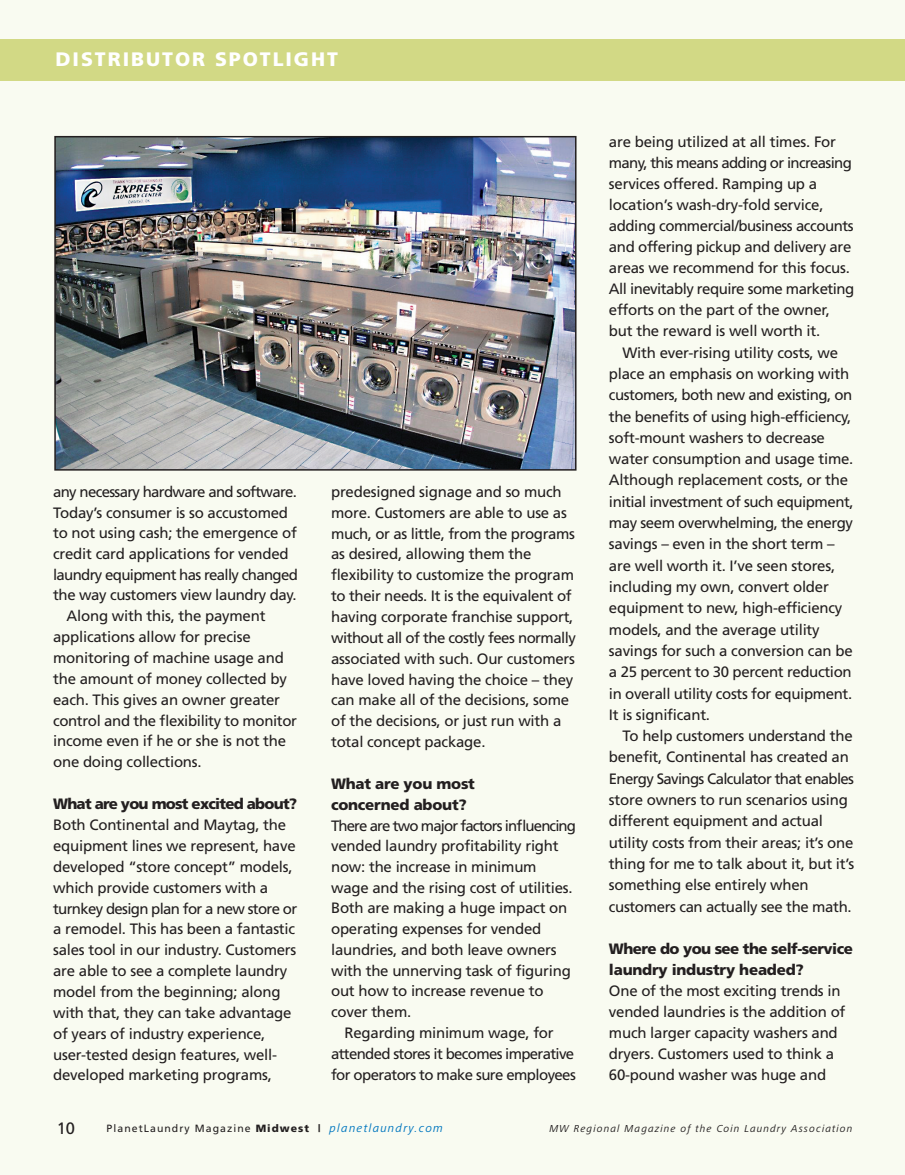
<style>
.page{position:relative;width:905px;height:1175px;background:#fff}
.page>*{position:absolute;margin:0;border:0;box-sizing:border-box;transform-origin:0 0}
.t1{font:900 19.5px "Frutiger";letter-spacing:.1em;color:#fff}
.t2{font:16.5px "Frutiger";color:#231f20}
.t3{font:15px/21.3px "Frutiger";letter-spacing:-.015em;color:#231f20}
.t4{font:15px/21px "Frutiger";letter-spacing:-.04em;color:#231f20;text-align:center}
.t5{font:900 15px/21px "Frutiger";letter-spacing:-.035em;color:#231f20}
.t6{font:15px "Frutiger";letter-spacing:-.045em;color:#231f20}
.t7{font:900 15px/21px "Frutiger";letter-spacing:-.015em;color:#231f20}
.t8{font:10.5px "Frutiger";letter-spacing:.1em;color:#231f20}
.t9{font:italic 10.5px "Frutiger Next Pro";letter-spacing:.1em;color:#231f20}
.s1{font-weight:900}
.s2{font-family:"Frutiger Next Pro";font-style:italic;font-size:12px;color:#0076be}
</style>
<div class="page">
<div style="left:0;top:0;width:904px;height:1174px;background:#f9fbf1"></div>
<div style="left:0;top:39px;width:904px;height:42px;background:#d2d985"></div>
<img style="left:57px;top:139px;width:516px;height:328px">
<div style="left:54px;top:136px;width:522px;height:334px;border:2px solid #231f20"></div>
<h1 class="t1" style="left:55px;top:51px;width:284px">DISTRIBUTOR SPOTLIGHT</h1>
<p class="t6" style="left:53px;top:485px;width:245px">any necessary hardware and software.</p>
<p class="t3" style="left:53px;top:503px;width:236px">Today’s consumer is so accustomed</p>
<p class="t3" style="left:53px;top:523px;width:245px">to not using cash; the emergence of</p>
<p class="t3" style="left:53px;top:544px;width:237px">credit card applications for vended</p>
<p class="t6" style="left:53px;top:568px;width:246px">laundry equipment has really changed</p>
<p class="t3" style="left:53px;top:585px;width:245px">the way customers view laundry day.</p>
<p class="t3" style="left:67px;top:606px;width:200px">Along with this, the payment</p>
<p class="t3" style="left:53px;top:627px;width:199px">applications allow for precise</p>
<p class="t3" style="left:53px;top:648px;width:232px">monitoring of machine usage and</p>
<p class="t3" style="left:53px;top:669px;width:235px">the amount of money collected by</p>
<p class="t3" style="left:53px;top:690px;width:228px">each. This gives an owner greater</p>
<p class="t3" style="left:53px;top:711px;width:245px">control and the flexibility to monitor</p>
<p class="t3" style="left:53px;top:731px;width:234px">income even if he or she is not the</p>
<p class="t3" style="left:53px;top:752px;width:150px">one doing collections.</p>
<p class="t5" style="left:53px;top:794px;width:246px">What are you most excited about?</p>
<p class="t3" style="left:53px;top:815px;width:245px;line-height:20.9px">Both Continental and Maytag, the equipment lines we represent, have developed “store concept” models, which provide customers with a turnkey design plan for a new store or a remodel. This has been a fantastic sales tool in our industry. Customers are able to see a complete laundry model from the beginning; along with that, they can take advantage of years of industry experience, user-tested design features, well&shy;developed marketing programs,</p>
<p class="t3" style="left:331px;top:482px;width:246px;line-height:20.9px">predesigned signage and so much more. Customers are able to use as much, or as little, from the programs as desired, allowing them the flexibility to customize the program to their needs. It is the equivalent of having corporate franchise support, without all of the costly fees normally associated with such. Our customers have loved having the choice – they can make all of the decisions, some of the decisions, or just run with a total concept package.</p>
<p class="t7" style="left:331px;top:774px;width:145px">What are you most concerned about?</p>
<p class="t3" style="left:331px;top:816px;width:246px;line-height:20.7px">There are two major factors influencing vended laundry profitability right now: the increase in minimum wage and the rising cost of utilities.<br>Both are making a huge impact on operating expenses for vended laundries, and both leave owners with the unnerving task of figuring out how to increase revenue to cover them.</p>
<p class="t4" style="left:331px;top:1023px;width:246px">Regarding minimum wage, for attended stores it becomes imperative for operators to make sure employees</p>
<p class="t3" style="left:609px;top:133px;width:247px">are being utilized at all times. For many, this means adding or increasing services offered. Ramping up a location’s wash-dry-fold service, adding commercial/business accounts and offering pickup and delivery are areas we recommend for this focus.<br>All inevitably require some marketing efforts on the part of the owner, but the reward is well worth it.</p>
<p class="t3" style="left:609px;top:343px;width:246px;text-indent:14px">With ever-rising utility costs, we place an emphasis on working with customers, both new and existing, on the benefits of using high-efficiency, soft-mount washers to decrease water consumption and usage time.<br>Although replacement costs, or the initial investment of such equipment, may seem overwhelming, the energy savings – even in the short term – are well worth it. I’ve seen stores, including my own, convert older equipment to new, high-efficiency models, and the average utility savings for such a conversion can be a 25 percent to 30 percent reduction in overall utility costs for equipment.<br>It is significant.</p>
<p class="t3" style="left:609px;top:726px;width:247px;text-indent:14px">To help customers understand the benefit, Continental has created an Energy Savings Calculator that enables store owners to run scenarios using different equipment and actual utility costs from their areas; it’s one thing for me to talk about it, but it’s something else entirely when customers can actually see the math.</p>
<p class="t5" style="left:609px;top:939px;width:245px">Where do you see the self-service laundry industry headed?</p>
<p class="t3" style="left:609px;top:981px;width:238px">One of the most exciting trends in vended laundries is the addition of much larger capacity washers and dryers. Customers used to think a<br>60-pound washer was huge and</p>
<p class="t2" style="left:57px;top:1121px;width:20px">10</p>
<p class="t8" style="left:107px;top:1124px;width:338px">PlanetLaundry Magazine <span class="s1">Midwest |</span> <span class="s2">planetlaundry.com</span></p>
<p class="t9" style="left:549px;top:1124px;width:304px">MW Regional Magazine of the Coin Laundry Association</p>
</div>
